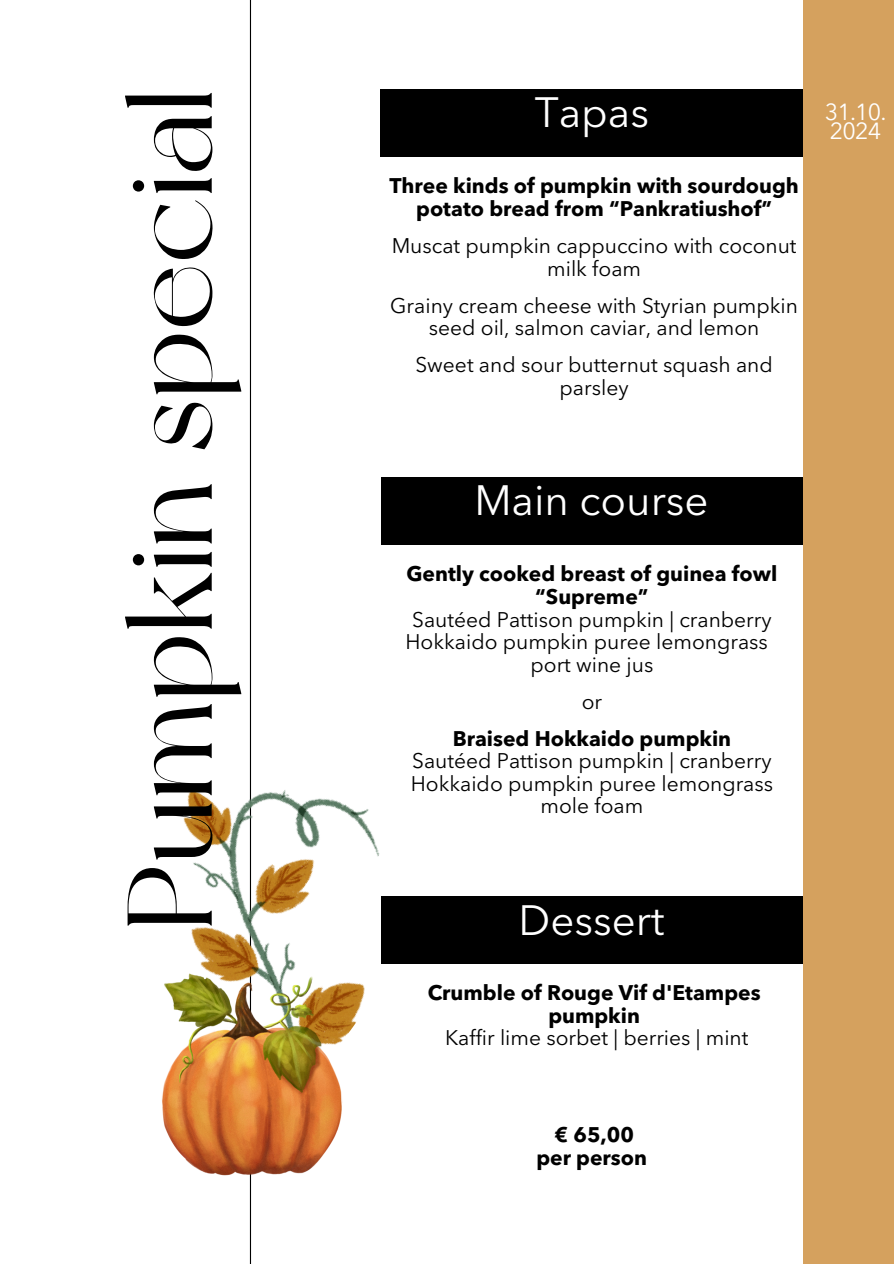
<style>
.page{position:relative;width:894px;height:1264px;background:#fff}
.page>*{position:absolute;margin:0;border:0;box-sizing:border-box;transform-origin:0 0}
.t1{font:120.15px "New York";color:#000}
.t2{font:42px "Avenir Next LT Pro";color:#fff}
.t3{font:23.1px/19.2px "Avenir Next LT Pro";letter-spacing:-.035em;color:#fff}
.t4{font:21px/22.5px "Avenir Next LT Pro";color:#000;text-align:center}
.t5{font:700 21px/22.5px "Avenir Next LT Pro";color:#000;text-align:center}
</style>
<div class="page">
<div style="left:802px;top:0;width:91px;height:1263px;background:#d5a15e"></div>
<hr style="left:250px;top:0;width:1px;height:1263px;background:#000">
<div style="left:381px;top:896px;width:421px;height:68px;background:#000"></div>
<div style="left:381px;top:477px;width:421px;height:67px;background:#000"></div>
<div style="left:381px;top:89px;width:421px;height:67px;background:#000"></div>
<img style="left:183px;top:718px;width:197px;height:462px">
<img style="left:162px;top:973px;width:181px;height:201px">
<p class="t1" style="left:98px;top:930px;width:842px;rotate:-90deg">Pumpkin special</p>
<h3 class="t3" style="left:824px;top:104px;width:63px">31.10.<br>2024</h3>
<p class="t2" style="left:534px;top:95px;width:116px">Tapas</p>
<p class="t5" style="left:389px;top:177px;width:411px">Three kinds of pumpkin with sourdough potato bread from “Pankratiushof”</p>
<p class="t4" style="left:391px;top:236px;width:406px">Muscat pumpkin cappuccino with coconut milk foam</p>
<p class="t4" style="left:390px;top:296px;width:409px">Grainy cream cheese with Styrian pumpkin seed oil, salmon caviar, and lemon</p>
<p class="t4" style="left:415px;top:356px;width:359px">Sweet and sour butternut squash and parsley</p>
<p class="t2" style="left:474px;top:483px;width:236px">Main course</p>
<p class="t5" style="left:406px;top:565px;width:372px">Gently cooked breast of guinea fowl “Supreme”</p>
<h1 class="t4" style="left:405px;top:610px;width:367px">Sautéed Pattison pumpkin | cranberry<br>Hokkaido pumpkin puree lemongrass</h1>
<h2 class="t4" style="left:530px;top:655px;width:124px">port wine jus</h2>
<p class="t4" style="left:581px;top:692px;width:22px">or</p>
<p class="t5" style="left:452px;top:729px;width:280px">Braised Hokkaido pumpkin</p>
<p class="t4" style="left:410px;top:751px;width:364px">Sautéed Pattison pumpkin | cranberry<br>Hokkaido pumpkin puree lemongrass mole foam</p>
<p class="t2" style="left:518px;top:903px;width:147px">Dessert</p>
<h2 class="t5" style="left:427px;top:983px;width:334px">Crumble of Rouge Vif d'Etampes pumpkin</h2>
<h3 class="t4" style="left:445px;top:1028px;width:305px">Kaffir lime sorbet | berries | mint</h3>
<p class="t5" style="left:536px;top:1125px;width:112px">€ 65,00 per person</p>
</div>
